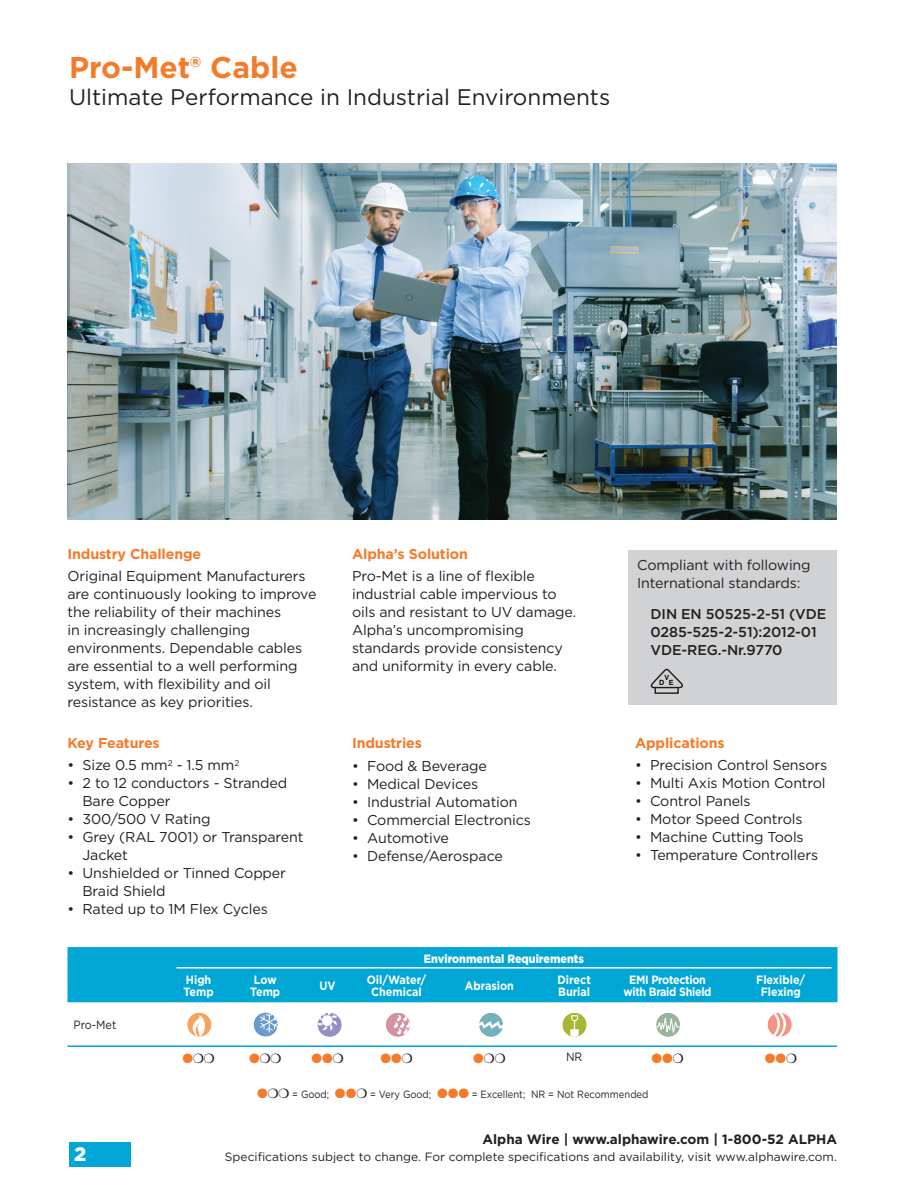
<style>
.page{position:relative;width:918px;height:1188px;background:#fff}
.page>*{position:absolute;margin:0;border:0;box-sizing:border-box;transform-origin:0 0}
.t1{font:700 30px "Gotham";color:#f47b2a}
.t2{font:22.5px "Gotham";color:#231f20}
.t3{font:900 19.5px "Gotham";color:#fff}
.t4{font:14.25px/18px "Gotham";letter-spacing:-.01em;color:#231f20}
.t5{font:700 14.25px "Gotham";letter-spacing:-.01em;color:#f47b2a}
.t6{font:500 14.25px/18px "Gotham";letter-spacing:-.01em;color:#231f20}
.t7{font:700 13.5px "Gotham";color:#231f20}
.t8{font:13.5px "Zapf Dingbats";color:#f47b2a}
.t9{font:12px "Gotham";color:#231f20}
.t10{font:700 12px/12px "Gotham";color:#fff;text-align:center;scale:.9 1}
.t11{font:700 12px/12px "Gotham";letter-spacing:-.03em;color:#fff;text-align:center;scale:.9 1}
.t12{font:900 12px "Gotham";color:#fff;scale:.9 1}
.t13{font:12px "Gotham";color:#231f20;scale:.9 1}
.t14{font:10.5px "Gotham";color:#231f20;scale:.9 1}
.t15{font:700 7.2px "Helvetica";color:#040503}
.s1{color:#231f20}
.s2{color:#f47b2a}
</style>
<div class="page">
<div style="left:69px;top:1142px;width:62px;height:24px;background:#00a7d5"></div>
<div style="left:67px;top:947px;width:771px;height:55px;background:#00a7d5"></div>
<hr style="left:176px;top:967px;width:656px;height:2px;background:#fff">
<hr style="left:67px;top:1045px;width:770px;height:2px;background:#00a7d5">
<div style="left:187px;top:1013px;width:24px;height:24px;background:#f8a35c;border-radius:50%"></div>
<svg style="left:192px;top:1015px;width:13px;height:22px"></svg>
<div style="left:254px;top:1013px;width:24px;height:24px;background:#689bcb;border-radius:50%"></div>
<svg style="left:260px;top:1013px;width:18px;height:19px"></svg>
<div style="left:318px;top:1013px;width:24px;height:24px;background:#9390c1;border-radius:50%"></div>
<svg style="left:318px;top:1013px;width:20px;height:18px"></svg>
<div style="left:386px;top:1013px;width:24px;height:24px;background:#d2929f;border-radius:50%"></div>
<svg style="left:394px;top:1015px;width:16px;height:19px"></svg>
<div style="left:479px;top:1013px;width:24px;height:24px;background:#74b1bd;border-radius:50%"></div>
<svg style="left:479px;top:1021px;width:24px;height:8px"></svg>
<div style="left:562px;top:1013px;width:25px;height:24px;background:#a9b632;border-radius:50%"></div>
<svg style="left:570px;top:1015px;width:9px;height:22px"></svg>
<svg style="left:656px;top:1013px;width:24px;height:24px"></svg>
<div style="left:768px;top:1013px;width:24px;height:24px;background:#f59382;border-radius:50%"></div>
<svg style="left:772px;top:1013px;width:14px;height:24px"></svg>
<div style="left:628px;top:550px;width:209px;height:154px;background:#d1d2d4"></div>
<svg style="left:650px;top:668px;width:33px;height:21px"></svg>
<div style="left:655px;top:687px;width:24px;height:7px;border:1px solid #211d1e"></div>
<img style="left:67px;top:163px;width:770px;height:356px">
<h1 class="t1" style="left:69px;top:55px;width:230px">Pro-Met® Cable</h1>
<h2 class="t2" style="left:69px;top:87px;width:543px">Ultimate Performance in Industrial Environments</h2>
<p class="t5" style="left:67px;top:548px;width:135px">Industry Challenge</p>
<p class="t4" style="left:67px;top:568px;width:250px">Original Equipment Manufacturers are continuously looking to improve the reliability of their machines<br>in increasingly challenging environments. Dependable cables are essential to a well performing system, with flexibility and oil resistance as key priorities.</p>
<p class="t5" style="left:67px;top:737px;width:94px">Key Features</p>
<p class="t4" style="left:67px;top:757px;width:173px">• Size 0.5 mm<sup>2</sup> - 1.5 mm<sup>2</sup></p>
<p class="t4" style="left:83px;top:775px;width:206px;text-indent:-15px">• 2 to 12 conductors - Stranded<br>Bare Copper</p>
<p class="t4" style="left:67px;top:811px;width:145px">• 300/500 V Rating</p>
<p class="t4" style="left:83px;top:829px;width:223px;text-indent:-15px">• Grey (RAL 7001) or Transparent<br>Jacket</p>
<p class="t4" style="left:83px;top:865px;width:205px;text-indent:-15px">• Unshielded or Tinned Copper<br>Braid Shield</p>
<p class="t4" style="left:67px;top:901px;width:202px">• Rated up to 1M Flex Cycles</p>
<p class="t5" style="left:352px;top:548px;width:117px">Alpha’s Solution</p>
<p class="t4" style="left:352px;top:568px;width:226px">Pro-Met is a line of flexible industrial cable impervious to oils and resistant to UV damage.<br>Alpha’s uncompromising standards provide consistency and uniformity in every cable.</p>
<p class="t5" style="left:352px;top:737px;width:71px">Industries</p>
<p class="t4" style="left:352px;top:758px;width:136px">• Food &amp; Beverage</p>
<p class="t4" style="left:352px;top:776px;width:128px">• Medical Devices</p>
<p class="t4" style="left:352px;top:794px;width:167px">• Industrial Automation</p>
<p class="t4" style="left:352px;top:812px;width:180px">• Commercial Electronics</p>
<p class="t4" style="left:352px;top:830px;width:99px">• Automotive</p>
<p class="t4" style="left:352px;top:848px;width:152px">• Defense/Aerospace</p>
<p class="t12" style="left:424px;top:953px;width:179px">Environmental Requirements</p>
<p class="t4" style="left:637px;top:557px;width:175px">Compliant with following<br>International standards:</p>
<p class="t6" style="left:651px;top:607px;width:177px">DIN EN 50525-2-51 (VDE<br>0285-525-2-51):2012-01<br>VDE-REG.-Nr.9770</p>
<p class="t15" style="left:664px;top:675px;width:6px">V</p>
<p class="t15" style="left:659px;top:680px;width:16px">D E</p>
<p class="t5" style="left:635px;top:737px;width:91px">Applications</p>
<p class="t4" style="left:635px;top:757px;width:194px">• Precision Control Sensors</p>
<p class="t4" style="left:635px;top:775px;width:192px">• Multi Axis Motion Control</p>
<p class="t4" style="left:635px;top:793px;width:117px">• Control Panels</p>
<p class="t4" style="left:635px;top:811px;width:169px">• Motor Speed Controls</p>
<p class="t4" style="left:635px;top:829px;width:170px">• Machine Cutting Tools</p>
<p class="t4" style="left:635px;top:847px;width:185px">• Temperature Controllers</p>
<p class="t13" style="left:74px;top:1019px;width:49px">Pro-Met</p>
<p class="t10" style="left:184px;top:975px;width:35px;text-align:left">High<br>Temp</p>
<p class="t10" style="left:250px;top:975px;width:35px">Low<br>Temp</p>
<p class="t10" style="left:319px;top:981px;width:20px">UV</p>
<p class="t10" style="left:367px;top:975px;width:68px">Oil/Water/<br>Chemical</p>
<p class="t10" style="left:465px;top:981px;width:56px">Abrasion</p>
<p class="t10" style="left:558px;top:975px;width:39px;text-align:left">Direct<br>Burial</p>
<p class="t11" style="left:623px;top:975px;width:99px">EMI Protection with Braid Shield</p>
<p class="t10" style="left:756px;top:975px;width:56px">Flexible/<br>Flexing</p>
<p class="t8" style="left:182px;top:1051px;width:34px">●<span class="s1">❍❍</span></p>
<p class="t8" style="left:249px;top:1051px;width:34px">●<span class="s1">❍❍</span></p>
<p class="t8" style="left:312px;top:1051px;width:34px">●●<span class="s1">❍</span></p>
<p class="t8" style="left:380px;top:1051px;width:34px">●●<span class="s1">❍</span></p>
<p class="t8" style="left:473px;top:1051px;width:34px">●<span class="s1">❍❍</span></p>
<p class="t13" style="left:566px;top:1051px;width:20px">NR</p>
<p class="t8" style="left:651px;top:1051px;width:34px">●●<span class="s1">❍</span></p>
<p class="t8" style="left:765px;top:1051px;width:34px">●●<span class="s1">❍</span></p>
<p class="t14" style="left:257px;top:1090px;width:436px"><span class="s2">●</span>❍❍ = Good; <span class="s2">●●</span>❍ = Very Good; <span class="s2">●●●</span> = Excellent; NR = Not Recommended</p>
<p class="t7" style="left:483px;top:1134px;width:356px">Alpha Wire | www.alphawire.com | 1-800-52 ALPHA</p>
<h3 class="t3" style="left:74px;top:1145px;width:14px">2</h3>
<p class="t9" style="left:225px;top:1151px;width:614px">Specifications subject to change. For complete specifications and availability, visit www.alphawire.com.</p>
</div>
